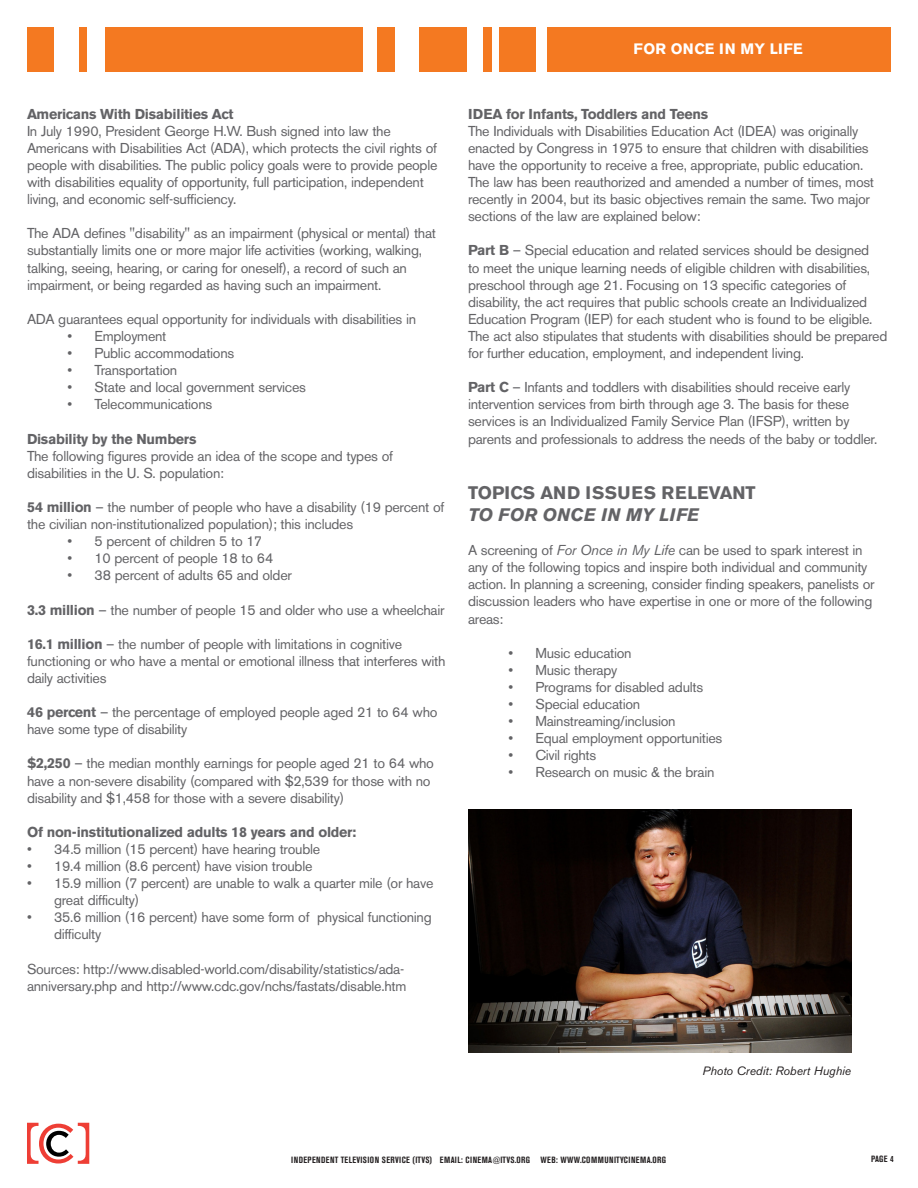
<style>
.page{position:relative;width:918px;height:1188px;background:#fff}
.page>*{position:absolute;margin:0;border:0;box-sizing:border-box;transform-origin:0 0}
.heads{font:700 18px "Akzidenz Grotesk BE";color:#636366}
.heads-2{font:italic 700 18px "Akzidenz Grotesk BE";letter-spacing:.02em;color:#636366}
.t1{font:700 15px "Akzidenz Grotesk BE";letter-spacing:.01em;color:#fff}
.heads-3{font:14.25px/17.1px "Akzidenz Grotesk BE";letter-spacing:-.02em;color:#636366}
.heads-4{font:700 14.25px "Akzidenz Grotesk BE";letter-spacing:-.02em;color:#636366}
.t2{font:italic 12px "Akzidenz Grotesk BE";color:#231f20}
.t3{font:700 condensed 9px "Akzidenz Grotesk BE";letter-spacing:.045em;color:#231f20}
.s1{font-weight:700}
.s2{font-style:italic}
</style>
<div class="page">
<svg style="left:27px;top:1123px;width:62px;height:41px"></svg>
<div style="left:547px;top:27px;width:343px;height:45px;background:#f47921"></div>
<div style="left:500px;top:27px;width:36px;height:45px;background:#f47921"></div>
<div style="left:483px;top:27px;width:9px;height:45px;background:#f47921"></div>
<div style="left:419px;top:27px;width:47px;height:45px;background:#f47921"></div>
<div style="left:377px;top:27px;width:17px;height:45px;background:#f47921"></div>
<div style="left:105px;top:27px;width:258px;height:45px;background:#f47921"></div>
<div style="left:79px;top:27px;width:8px;height:45px;background:#f47921"></div>
<div style="left:27px;top:27px;width:26px;height:45px;background:#f47921"></div>
<img style="left:468px;top:810px;width:383px;height:242px">
<p class="heads-4" style="left:27px;top:105px;width:208px">Americans With Disabilities Act</p>
<p class="heads-3" style="left:27px;top:122px;width:412px">In July 1990, President George H.W. Bush signed into law the Americans with Disabilities Act (ADA), which protects the civil rights of people with disabilities. The public policy goals were to provide people with disabilities equality of opportunity, full participation, independent living, and economic self-sufficiency.</p>
<p class="heads-3" style="left:27px;top:225px;width:411px">The ADA defines "disability" as an impairment (physical or mental) that substantially limits one or more major life activities (working, walking, talking, seeing, hearing, or caring for oneself), a record of such an impairment, or being regarded as having such an impairment.</p>
<p class="heads-3" style="left:27px;top:310px;width:391px">ADA guarantees equal opportunity for individuals with disabilities in</p>
<p class="heads-3" style="left:68px;top:327px;width:100px">• Employment</p>
<p class="heads-3" style="left:68px;top:345px;width:168px">• Public accommodations</p>
<p class="heads-3" style="left:68px;top:362px;width:111px">• Transportation</p>
<p class="heads-3" style="left:68px;top:379px;width:240px">• State and local government services</p>
<p class="heads-3" style="left:68px;top:396px;width:146px">• Telecommunications</p>
<p class="heads-4" style="left:27px;top:430px;width:171px">Disability by the Numbers</p>
<p class="heads-3" style="left:27px;top:447px;width:367px">The following figures provide an idea of the scope and types of disabilities in the U. S. population:</p>
<p class="heads-3" style="left:27px;top:498px;width:419px"><span class="s1">54 million</span> – the number of people who have a disability (19 percent of the civilian non-institutionalized population); this includes</p>
<p class="heads-3" style="left:68px;top:533px;width:196px">• 5 percent of children 5 to 17</p>
<p class="heads-3" style="left:68px;top:550px;width:207px">• 10 percent of people 18 to 64</p>
<p class="heads-3" style="left:68px;top:567px;width:226px">• 38 percent of adults 65 and older</p>
<p class="heads-3" style="left:27px;top:601px;width:419px"><span class="s1">3.3 million</span> – the number of people 15 and older who use a wheelchair</p>
<p class="heads-3" style="left:27px;top:635px;width:420px"><span class="s1">16.1 million</span> – the number of people with limitations in cognitive functioning or who have a mental or emotional illness that interferes with daily activities</p>
<p class="heads-3" style="left:27px;top:704px;width:412px"><span class="s1">46 percent</span> – the percentage of employed people aged 21 to 64 who have some type of disability</p>
<p class="heads-3" style="left:27px;top:755px;width:409px"><span class="s1">$2,250</span> – the median monthly earnings for people aged 21 to 64 who have a non-severe disability (compared with $2,539 for those with no disability and $1,458 for those with a severe disability)</p>
<p class="heads-4" style="left:27px;top:824px;width:331px">Of non-institutionalized adults 18 years and older:</p>
<p class="heads-3" style="left:27px;top:840px;width:295px">• 34.5 million (15 percent) have hearing trouble</p>
<p class="heads-3" style="left:27px;top:858px;width:287px">• 19.4 million (8.6 percent) have vision trouble</p>
<p class="heads-3" style="left:54px;top:875px;width:381px;text-indent:-27px">• 15.9 million (7 percent) are unable to walk a quarter mile (or have great difficulty)</p>
<p class="heads-3" style="left:54px;top:909px;width:379px;text-indent:-27px">• 35.6 million (16 percent) have some form of physical functioning difficulty</p>
<p class="heads-3" style="left:27px;top:960px;width:381px">Sources: http://www.disabled-world.com/disability/statistics/ada&shy;anniversary.php and http://www.cdc.gov/nchs/fastats/disable.htm</p>
<p class="t1" style="left:634px;top:40px;width:171px">FOR ONCE IN MY LIFE</p>
<p class="heads-4" style="left:468px;top:105px;width:242px">IDEA for Infants, Toddlers and Teens</p>
<p class="heads-3" style="left:468px;top:122px;width:408px">The Individuals with Disabilities Education Act (IDEA) was originally enacted by Congress in 1975 to ensure that children with disabilities have the opportunity to receive a free, appropriate, public education.<br>The law has been reauthorized and amended a number of times, most recently in 2004, but its basic objectives remain the same. Two major sections of the law are explained below:</p>
<p class="heads-3" style="left:468px;top:242px;width:421px"><span class="s1">Part B</span> – Special education and related services should be designed<br>to meet the unique learning needs of eligible children with disabilities, preschool through age 21. Focusing on 13 specific categories of disability, the act requires that public schools create an Individualized Education Program (IEP) for each student who is found to be eligible.<br>The act also stipulates that students with disabilities should be prepared for further education, employment, and independent living.</p>
<p class="heads-3" style="left:468px;top:379px;width:411px"><span class="s1">Part C</span> – Infants and toddlers with disabilities should receive early intervention services from birth through age 3. The basis for these services is an Individualized Family Service Plan (IFSP), written by parents and professionals to address the needs of the baby or toddler.</p>
<p class="heads" style="left:468px;top:483px;width:289px">TOPICS AND ISSUES RELEVANT</p>
<p class="heads-2" style="left:468px;top:504px;width:233px">TO FOR ONCE IN MY LIFE</p>
<p class="heads-3" style="left:468px;top:542px;width:408px">A screening of <span class="s2">For Once in My Life</span> can be used to spark interest in any of the following topics and inspire both individual and community action. In planning a screening, consider finding speakers, panelists or discussion leaders who have expertise in one or more of the following areas:</p>
<p class="heads-3" style="left:508px;top:644px;width:125px">• Music education</p>
<p class="heads-3" style="left:508px;top:661px;width:110px">• Music therapy</p>
<p class="heads-3" style="left:508px;top:678px;width:196px">• Programs for disabled adults</p>
<p class="heads-3" style="left:508px;top:696px;width:133px">• Special education</p>
<p class="heads-3" style="left:508px;top:713px;width:169px">• Mainstreaming/inclusion</p>
<p class="heads-3" style="left:508px;top:730px;width:215px">• Equal employment opportunities</p>
<p class="heads-3" style="left:508px;top:747px;width:89px">• Civil rights</p>
<p class="heads-3" style="left:508px;top:764px;width:207px">• Research on music &amp; the brain</p>
<p class="t2" style="left:703px;top:1064px;width:150px">Photo Credit: Robert Hughie</p>
<p class="t3" style="left:291px;top:1155px;width:377px">INDEPENDENT TELEVISION SERVICE (ITVS) EMAIL: CINEMA@ITVS.ORG WEB: WWW.COMMUNITYCINEMA.ORG</p>
<p class="t3" style="left:871px;top:1154px;width:24px">PAGE 4</p>
</div>
